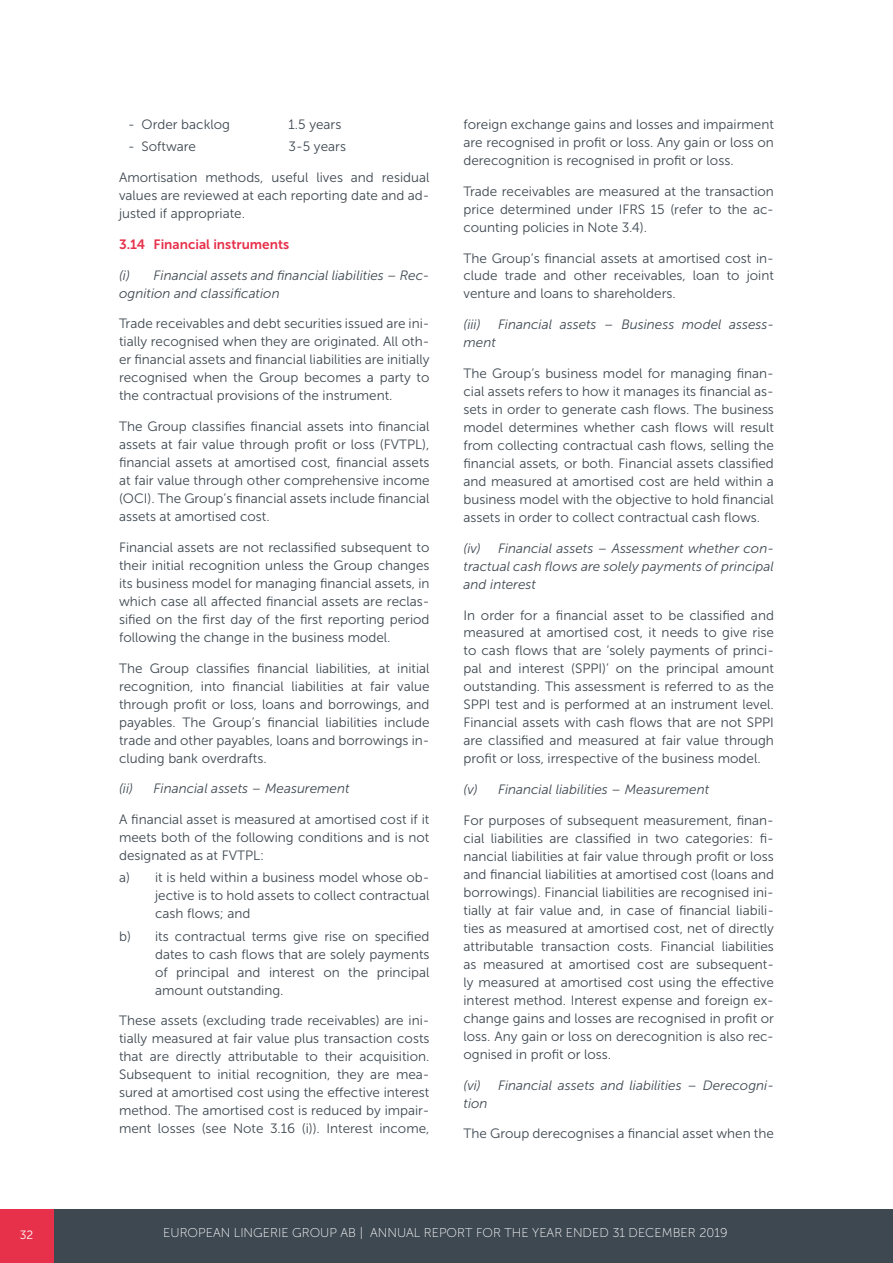
<style>
.page{position:relative;width:893px;height:1263px;background:#fff}
.page>*{position:absolute;margin:0;border:0;box-sizing:border-box;transform-origin:0 0}
.t1{font:13.5px/18px "Museo Sans 300";color:#3e4851;text-align:justify}
.t2{font:italic 13.5px/18px "Museo Sans 300";color:#3e4851}
.t3{font:13.5px "Museo Sans 700";color:#e7314b}
.t4{font:12.75px "Museo Sans 100";color:#fff}
.t5{font:12px "Museo Sans 300";color:#fff}
</style>
<div class="page">
<div style="left:0;top:1209px;width:893px;height:54px;background:#3e4851"></div>
<div style="left:0;top:1209px;width:54px;height:54px;background:#e7314b"></div>
<p class="t5" style="left:20px;top:1228px;width:15px">32</p>
<p class="t1" style="left:128px;top:116px;width:103px">- Order backlog</p>
<p class="t1" style="left:289px;top:116px;width:54px">1.5 years</p>
<p class="t1" style="left:128px;top:138px;width:69px">- Software</p>
<p class="t1" style="left:289px;top:138px;width:59px">3-5 years</p>
<p class="t1" style="left:119px;top:169px;width:312px">Amortisation methods, useful lives and residual values are reviewed at each reporting date and ad&shy;justed if appropriate.</p>
<p class="t3" style="left:119px;top:237px;width:172px">3.14 Financial instruments</p>
<p class="t2" style="left:119px;top:266px;width:312px">(i) Financial assets and financial liabilities – Rec&shy;ognition and classification</p>
<p class="t1" style="left:119px;top:315px;width:312px">Trade receivables and debt securities issued are ini&shy;tially recognised when they are originated. All oth&shy;er financial assets and financial liabilities are initially recognised when the Group becomes a party to the contractual provisions of the instrument.</p>
<p class="t1" style="left:119px;top:418px;width:312px">The Group classifies financial assets into financial assets at fair value through profit or loss (FVTPL), financial assets at amortised cost, financial assets at fair value through other comprehensive income (OCI). The Group’s financial assets include financial assets at amortised cost.</p>
<p class="t1" style="left:119px;top:538px;width:312px">Financial assets are not reclassified subsequent to their initial recognition unless the Group changes its business model for managing financial assets, in which case all affected financial assets are reclas&shy;sified on the first day of the first reporting period following the change in the business model.</p>
<p class="t1" style="left:119px;top:659px;width:312px">The Group classifies financial liabilities, at initial recognition, into financial liabilities at fair value through profit or loss, loans and borrowings, and payables. The Group’s financial liabilities include trade and other payables, loans and borrowings in&shy;cluding bank overdrafts.</p>
<p class="t2" style="left:119px;top:780px;width:232px">(ii) Financial assets – Measurement</p>
<p class="t1" style="left:119px;top:811px;width:312px">A financial asset is measured at amortised cost if it meets both of the following conditions and is not designated as at FVTPL:</p>
<p class="t1" style="left:155px;top:869px;width:276px;text-indent:-36px">a) it is held within a business model whose ob&shy;jective is to hold assets to collect contractual cash flows; and</p>
<p class="t1" style="left:155px;top:927px;width:276px;text-indent:-36px">b) its contractual terms give rise on specified dates to cash flows that are solely payments of principal and interest on the principal amount outstanding.</p>
<p class="t1" style="left:119px;top:1012px;width:312px">These assets (excluding trade receivables) are ini&shy;tially measured at fair value plus transaction costs that are directly attributable to their acquisition.<br>Subsequent to initial recognition, they are mea&shy;sured at amortised cost using the effective interest method. The amortised cost is reduced by impair&shy;ment losses (see Note 3.16 (i)). Interest income,</p>
<p class="t1" style="left:463px;top:115px;width:312px">foreign exchange gains and losses and impairment are recognised in profit or loss. Any gain or loss on derecognition is recognised in profit or loss.</p>
<p class="t1" style="left:463px;top:182px;width:312px">Trade receivables are measured at the transaction price determined under IFRS 15 (refer to the ac&shy;counting policies in Note 3.4).</p>
<p class="t1" style="left:463px;top:249px;width:312px">The Group’s financial assets at amortised cost in&shy;clude trade and other receivables, loan to joint venture and loans to shareholders.</p>
<p class="t2" style="left:463px;top:316px;width:19px">(iii)</p>
<p class="t2" style="left:498px;top:316px;width:277px">Financial assets – Business model assess-</p>
<p class="t2" style="left:463px;top:334px;width:34px">ment</p>
<p class="t1" style="left:463px;top:364px;width:312px">The Group’s business model for managing finan&shy;cial assets refers to how it manages its financial as&shy;sets in order to generate cash flows. The business model determines whether cash flows will result from collecting contractual cash flows, selling the financial assets, or both. Financial assets classified and measured at amortised cost are held within a business model with the objective to hold financial assets in order to collect contractual cash flows.</p>
<p class="t2" style="left:463px;top:539px;width:312px;text-align:justify">(iv) Financial assets – Assessment whether con&shy;tractual cash flows are solely payments of principal and interest</p>
<p class="t1" style="left:463px;top:606px;width:312px">In order for a financial asset to be classified and measured at amortised cost, it needs to give rise to cash flows that are ‘solely payments of princi&shy;pal and interest (SPPI)’ on the principal amount outstanding. This assessment is referred to as the SPPI test and is performed at an instrument level.<br>Financial assets with cash flows that are not SPPI are classified and measured at fair value through profit or loss, irrespective of the business model.</p>
<p class="t2" style="left:463px;top:781px;width:247px">(v) Financial liabilities – Measurement</p>
<p class="t1" style="left:463px;top:811px;width:312px">For purposes of subsequent measurement, finan&shy;cial liabilities are classified in two categories: fi&shy;nancial liabilities at fair value through profit or loss and financial liabilities at amortised cost (loans and borrowings). Financial liabilities are recognised ini&shy;tially at fair value and, in case of financial liabili&shy;ties as measured at amortised cost, net of directly attributable transaction costs. Financial liabilities as measured at amortised cost are subsequent&shy;ly measured at amortised cost using the effective interest method. Interest expense and foreign ex&shy;change gains and losses are recognised in profit or loss. Any gain or loss on derecognition is also rec&shy;ognised in profit or loss.</p>
<p class="t2" style="left:463px;top:1076px;width:312px">(vi) Financial assets and liabilities – Derecogni&shy;tion</p>
<p class="t1" style="left:463px;top:1125px;width:312px">The Group derecognises a financial asset when the</p>
<p class="t4" style="left:163px;top:1226px;width:566px">EUROPEAN LINGERIE GROUP AB | ANNUAL REPORT FOR THE YEAR ENDED 31 DECEMBER 2019</p>
</div>
